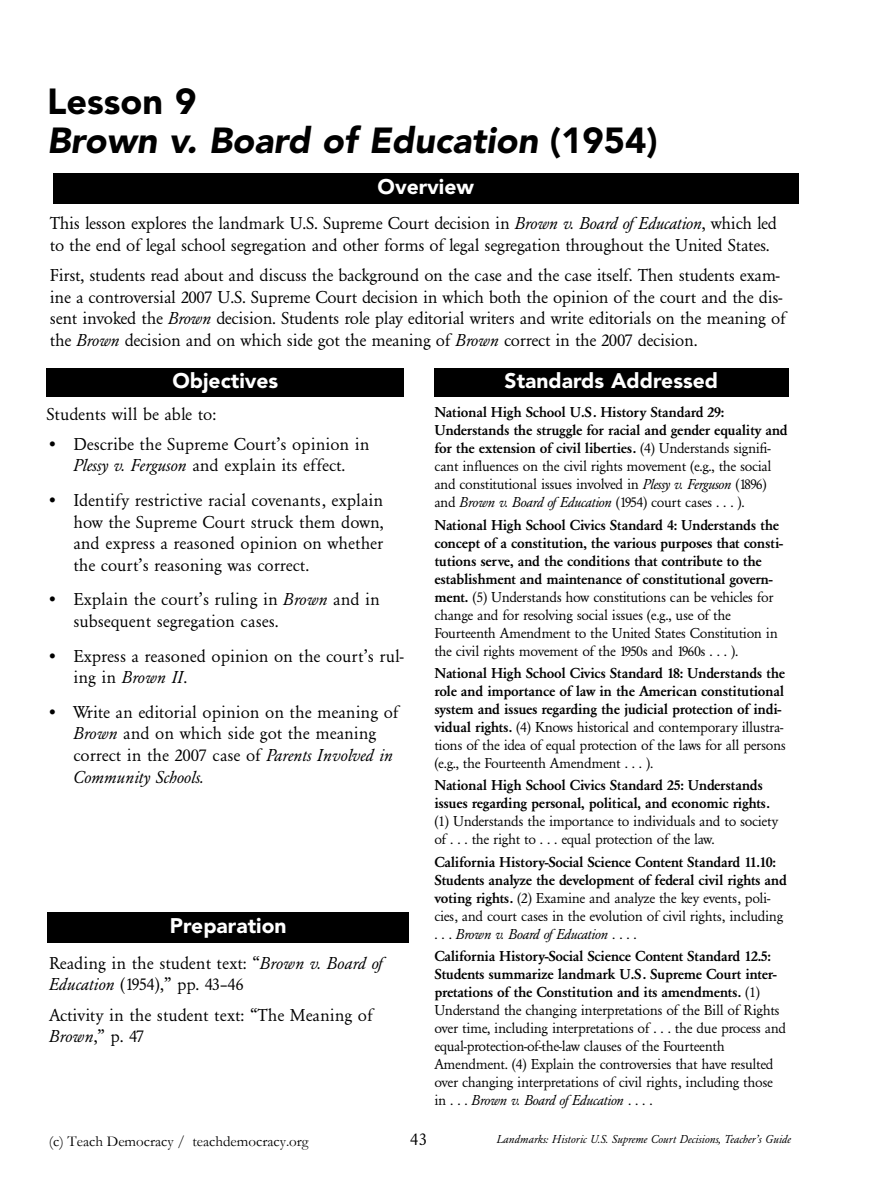
<style>
.page{position:relative;width:878px;height:1188px;background:#fff}
.page>*{position:absolute;margin:0;border:0;box-sizing:border-box;transform-origin:0 0}
.t1{font:italic 900 36px/39px "Avenir";color:#000}
.t2{font:900 21px "Avenir";color:#fff}
.t3{font:18px/21.6px "Garamond";letter-spacing:-.015em;color:#000}
.t4{font:500 15px/18px "Garamond";letter-spacing:-.025em;color:#000}
.t5{font:15px/18px "Garamond";letter-spacing:-.025em;color:#000}
.t6{font:15px "Garamond";color:#000}
.t7{font:italic 12px "Garamond";color:#000}
.s1{font-style:normal}
.s2{font-style:italic}
.s3{font-weight:500}
.s4{font-weight:400}
.s5{font-weight:400;font-style:italic}
</style>
<div class="page">
<div style="left:47px;top:912px;width:362px;height:30px;background:#000"></div>
<div style="left:434px;top:368px;width:354px;height:28px;background:#000"></div>
<div style="left:46px;top:368px;width:358px;height:29px;background:#000"></div>
<div style="left:53px;top:173px;width:745px;height:30px;background:#000"></div>
<h1 class="t1" style="left:47px;top:82px;width:612px"><span class="s1">Lesson 9<br></span>Brown v. Board of Education <span class="s1">(1954)</span></h1>
<p class="t2" style="left:377px;top:174px;width:98px">Overview</p>
<p class="t3" style="left:50px;top:214px;width:728px">This lesson explores the landmark U.S. Supreme Court decision in <span class="s2">Brown v. Board of Education</span>, which led to the end of legal school segregation and other forms of legal segregation throughout the United States.</p>
<p class="t3" style="left:50px;top:266px;width:737px">First, students read about and discuss the background on the case and the case itself. Then students exam&shy;ine a controversial 2007 U.S. Supreme Court decision in which both the opinion of the court and the dis&shy;sent invoked the <span class="s2">Brown</span> decision. Students role play editorial writers and write editorials on the meaning of the <span class="s2">Brown</span> decision and on which side got the meaning of <span class="s2">Brown</span> correct in the 2007 decision.</p>
<p class="t2" style="left:172px;top:369px;width:107px">Objectives</p>
<p class="t2" style="left:504px;top:368px;width:215px">Standards Addressed</p>
<p class="t3" style="left:46px;top:404px;width:171px">Students will be able to:</p>
<p class="t3" style="left:46px;top:434px;width:324px;text-align:center">• Describe the Supreme Court’s opinion in<br><span class="s2">Plessy v. Ferguson</span> and explain its effect.</p>
<p class="t3" style="left:73px;top:491px;width:312px;text-align:justify;text-indent:-27px">• Identify restrictive racial covenants, explain how the Supreme Court struck them down, and express a reasoned opinion on whether the court’s reasoning was correct.</p>
<p class="t3" style="left:73px;top:590px;width:308px;text-indent:-27px">• Explain the court’s ruling in <span class="s2">Brown</span> and in subsequent segregation cases.</p>
<p class="t3" style="left:73px;top:646px;width:332px;text-indent:-27px">• Express a reasoned opinion on the court’s rul&shy;ing in <span class="s2">Brown II</span>.</p>
<p class="t3" style="left:73px;top:702px;width:327px;text-indent:-27px">• Write an editorial opinion on the meaning of <span class="s2">Brown</span> and on which side got the meaning correct in the 2007 case of <span class="s2">Parents Involved in Community Schools.</span></p>
<p class="t2" style="left:170px;top:913px;width:118px">Preparation</p>
<p class="t3" style="left:49px;top:953px;width:335px">Reading in the student text: “<span class="s2">Brown v. Board of<br>Education</span> (1954),” pp. 43–46</p>
<p class="t3" style="left:49px;top:1005px;width:325px">Activity in the student text: “The Meaning of<br><span class="s2">Brown</span>,” p. 47</p>
<p class="t5" style="left:434px;top:405px;width:355px"><span class="s3">National High School U.S. History Standard 29:<br>Understands the struggle for racial and gender equality and for the extension of civil liberties.</span> (4) Understands signifi&shy;cant influences on the civil rights movement (e.g., the social and constitutional issues involved in <span class="s2">Plessy v. Ferguson</span> (1896) and <span class="s2">Brown v. Board of Education</span> (1954) court cases . . . ).</p>
<p class="t4" style="left:434px;top:517px;width:350px">National High School Civics Standard 4: Understands the concept of a constitution, the various purposes that consti&shy;tutions serve, and the conditions that contribute to the establishment and maintenance of constitutional govern&shy;ment. <span class="s4">(5) Understands how constitutions can be vehicles for change and for resolving social issues (e.g., use of the Fourteenth Amendment to the United States Constitution in the civil rights movement of the 1950s and 1960s . . . ).</span></p>
<p class="t4" style="left:434px;top:665px;width:353px">National High School Civics Standard 18: Understands the role and importance of law in the American constitutional system and issues regarding the judicial protection of indi&shy;vidual rights. <span class="s4">(4) Knows historical and contemporary illustra&shy;tions of the idea of equal protection of the laws for all persons (e.g., the Fourteenth Amendment . . . ).</span></p>
<p class="t4" style="left:434px;top:778px;width:337px">National High School Civics Standard 25: Understands issues regarding personal, political, and economic rights.</p>
<p class="t5" style="left:434px;top:814px;width:345px">(1) Understands the importance to individuals and to society of . . . the right to . . . equal protection of the law.</p>
<p class="t4" style="left:434px;top:854px;width:354px">California History-Social Science Content Standard 11.10:<br>Students analyze the development of federal civil rights and voting rights. <span class="s4">(2) Examine and analyze the key events, poli&shy;cies, and court cases in the evolution of civil rights, including . . .</span> <span class="s5">Brown v. Board of Education</span> <span class="s4">. . . .</span></p>
<p class="t5" style="left:434px;top:948px;width:353px"><span class="s3">California History-Social Science Content Standard 12.5:<br>Students summarize landmark U.S. Supreme Court inter&shy;pretations of the Constitution and its amendments.</span> (1)<br>Understand the changing interpretations of the Bill of Rights over time, including interpretations of . . . the due process and equal-protection-of-the-law clauses of the Fourteenth Amendment. (4) Explain the controversies that have resulted over changing interpretations of civil rights, including those in . . . <span class="s2">Brown v. Board of Education</span> . . . .</p>
<p class="t6" style="left:49px;top:1131px;width:261px">(c) Teach Democracy / teachdemocracy.org</p>
<p class="t3" style="left:410px;top:1129px;width:18px">43</p>
<p class="t7" style="left:497px;top:1135px;width:296px">Landmarks: Historic U.S. Supreme Court Decisions, Teacher’s Guide</p>
</div>
